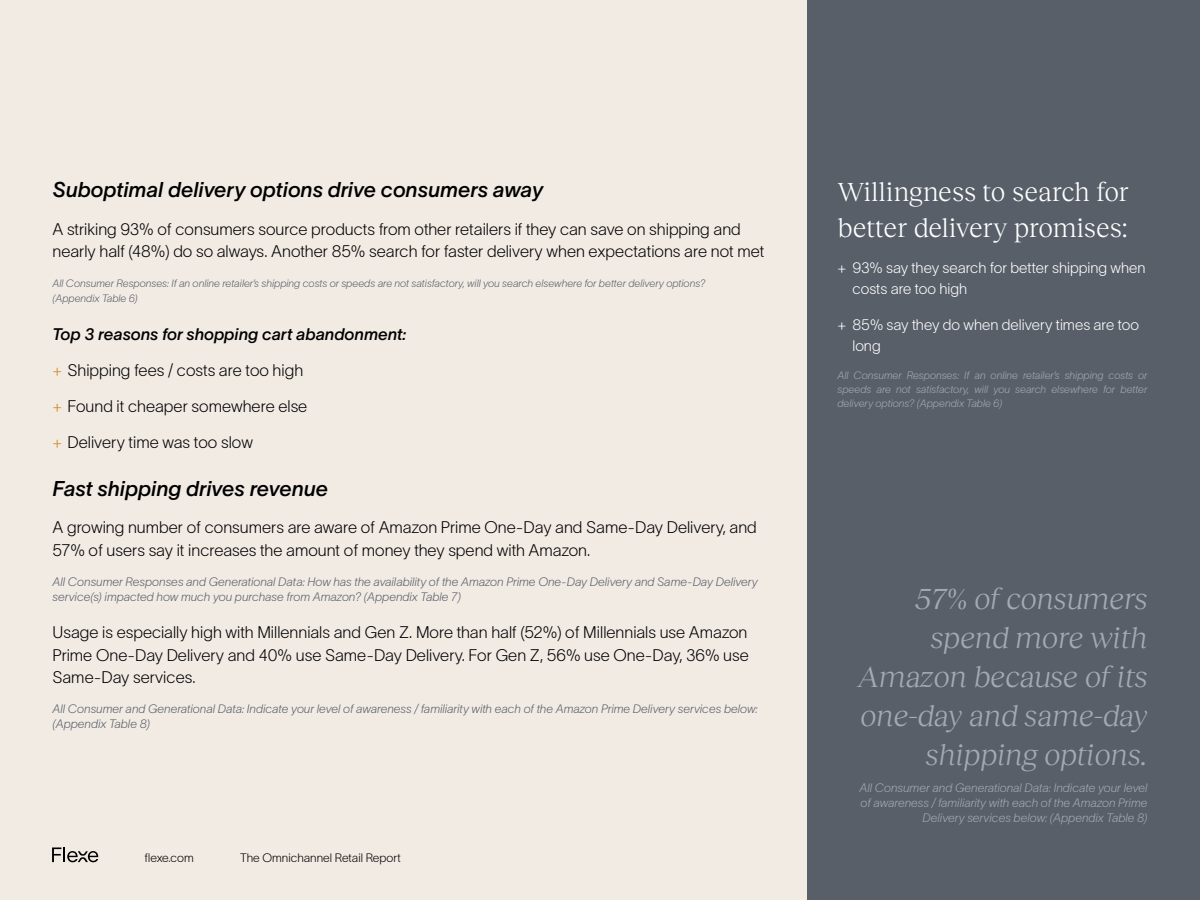
<style>
.page{position:relative;width:1200px;height:900px;background:#f2ebe4}
.page>*{position:absolute;margin:0;border:0;box-sizing:border-box;transform-origin:0 0}
.t1{font:italic 30px/39px "Reckless Neue";color:#a3aab3;text-align:right}
.t2{font:27px/36px "Reckless Neue";letter-spacing:-.005em;color:#fff}
.t3{font:italic 21px "TWK Lausanne 500";color:#000}
.t4{font:16.5px/22.5px "TWK Lausanne 150";color:#000}
.t5{font:italic 16.5px "TWK Lausanne 500";color:#000}
.t6{font:15px/21px "TWK Lausanne 150";color:#fff}
.t7{font:italic 12px/15px "TWK Lausanne 150";color:#595f69}
.t8{font:italic 12px/15px "TWK Lausanne 150";color:#a3aab3;text-align:right}
.t9{font:12px "TWK Lausanne 150";color:#000}
.t10{font:italic 10.5px/15px "TWK Lausanne 150";color:#595f69}
.t11{font:italic 10.5px/13.5px "TWK Lausanne 150";color:#a3aab3;text-align:justify}
.s1{color:#cf8c29}
</style>
<div class="page">
<svg style="left:52px;top:847px;width:46px;height:15px"></svg>
<div style="left:807px;top:0;width:393px;height:900px;background:#595f69"></div>
<p class="t3" style="left:52px;top:175px;width:492px">Suboptimal delivery options drive consumers away</p>
<p class="t4" style="left:52px;top:216px;width:713px">A striking 93% of consumers source products from other retailers if they can save on shipping and nearly half (48%) do so always. Another 85% search for faster delivery when expectations are not met</p>
<p class="t10" style="left:52px;top:275px;width:655px">All Consumer Responses: If an online retailer’s shipping costs or speeds are not satisfactory, will you search elsewhere for better delivery options? (Appendix Table 6)</p>
<p class="t5" style="left:52px;top:322px;width:355px">Top 3 reasons for shopping cart abandonment:</p>
<p class="t4" style="left:52px;top:351px;width:256px;line-height:36px"><span class="s1">+</span> Shipping fees / costs are too high <span class="s1">+</span> Found it cheaper somewhere else <span class="s1">+</span> Delivery time was too slow</p>
<p class="t3" style="left:52px;top:473px;width:277px">Fast shipping drives revenue</p>
<p class="t4" style="left:52px;top:515px;width:706px">A growing number of consumers are aware of Amazon Prime One-Day and Same-Day Delivery, and<br>57% of users say it increases the amount of money they spend with Amazon.</p>
<p class="t7" style="left:52px;top:573px;width:707px">All Consumer Responses and Generational Data: How has the availability of the Amazon Prime One-Day Delivery and Same-Day Delivery service(s) impacted how much you purchase from Amazon? (Appendix Table 7)</p>
<p class="t4" style="left:52px;top:620px;width:698px;text-align:justify">Usage is especially high with Millennials and Gen Z. More than half (52%) of Millennials use Amazon Prime One-Day Delivery and 40% use Same-Day Delivery. For Gen Z, 56% use One-Day, 36% use Same-Day services.</p>
<p class="t7" style="left:52px;top:701px;width:707px">All Consumer and Generational Data: Indicate your level of awareness / familiarity with each of the Amazon Prime Delivery services below: (Appendix Table 8)</p>
<p class="t9" style="left:145px;top:850px;width:51px">flexe.com</p>
<p class="t9" style="left:240px;top:850px;width:162px">The Omnichannel Retail Report</p>
<h2 class="t2" style="left:837px;top:172px;width:293px">Willingness to search for better delivery promises:</h2>
<p class="t6" style="left:852px;top:256px;width:295px;text-indent:-15px">+ 93% say they search for better shipping when costs are too high</p>
<p class="t6" style="left:852px;top:313px;width:288px;text-indent:-15px">+ 85% say they do when delivery times are too long</p>
<p class="t11" style="left:837px;top:368px;width:312px">All Consumer Responses: If an online retailer’s shipping costs or speeds are not satisfactory, will you search elsewhere for better delivery options? (Appendix Table 6)</p>
<h1 class="t1" style="left:858px;top:577px;width:291px">57% of consumers spend more with<br>Amazon because of its one-day and same-day shipping options.</h1>
<p class="t8" style="left:859px;top:779px;width:290px">All Consumer and Generational Data: Indicate your level of awareness / familiarity with each of the Amazon Prime<br>Delivery services below: (Appendix Table 8)</p>
</div>
